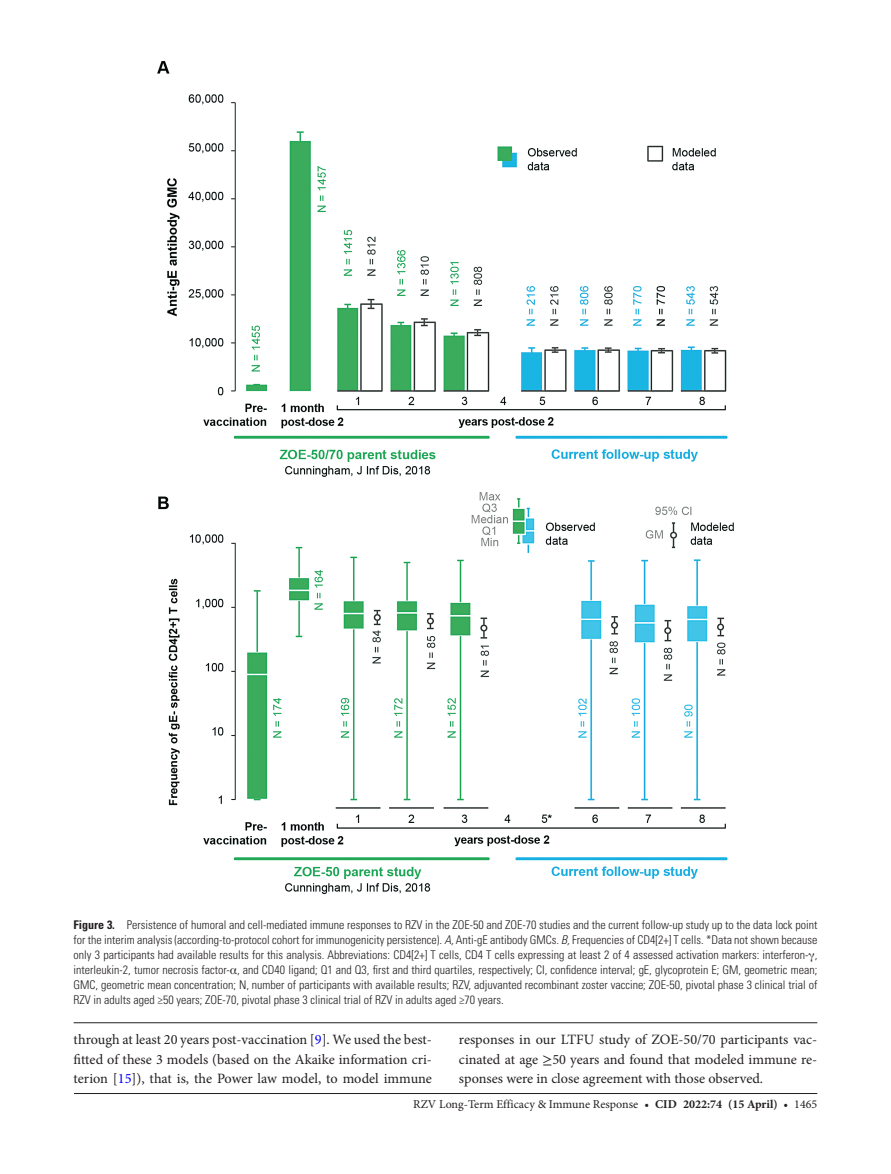
<style>
.page{position:relative;width:891px;height:1174px;background:#fff}
.page>*{position:absolute;margin:0;border:0;box-sizing:border-box;transform-origin:0 0}
.t1{font:14.25px/19.5px "Minion Pro";color:#231f20;text-align:justify}
.t2{font:300 condensed 12px/15px "Univers LT Std";color:#231f20;text-align:justify}
.t3{font:12px "Minion Pro";color:#231f20}
.s1{font-weight:700}
.s2{font-style:italic}
.s3{font-family:"Gandhari Unicode";font-weight:400;font-stretch:normal}
.s4{color:#00f}
.s5{font-family:"STIX General"}
</style>
<div class="page">
<hr style="left:74px;top:1093px;width:743px;height:1px;background:#231f20">
<hr style="left:74px;top:1022px;width:743px;height:1px;background:#231f20">
<img style="left:157px;top:61px;width:577px;height:834px">
<p class="t2" style="left:74px;top:918px;width:745px"><span class="s1">Figure 3.</span> Persistence of humoral and cell-mediated immune responses to RZV in the ZOE-50 and ZOE-70 studies and the current follow-up study up to the data lock point for the interim analysis (according-to-protocol cohort for immunogenicity persistence). <span class="s2">A,</span> Anti-gE antibody GMCs. <span class="s2">B,</span> Frequencies of CD4[2+] T cells. *Data not shown because only 3 participants had available results for this analysis. Abbreviations: CD4[2+] T cells, CD4 T cells expressing at least 2 of 4 assessed activation markers: interferon-<span class="s3">γ</span>, interleukin-2, tumor necrosis factor-<span class="s3">α</span>, and CD40 ligand; Q1 and Q3, first and third quartiles, respectively; CI, confidence interval; gE, glycoprotein E; GM, geometric mean; GMC, geometric mean concentration; N, number of participants with available results; RZV, adjuvanted recombinant zoster vaccine; ZOE-50, pivotal phase 3 clinical trial of RZV in adults aged ≥50 years; ZOE-70, pivotal phase 3 clinical trial of RZV in adults aged ≥70 years.</p>
<p class="t1" style="left:74px;top:1030px;width:360px">through at least 20 years post-vaccination [<span class="s4">9</span>]. We used the best&shy;fitted of these 3 models (based on the Akaike information cri&shy;terion [<span class="s4">15</span>]), that is, the Power law model, to model immune</p>
<p class="t1" style="left:459px;top:1030px;width:360px">responses in our LTFU study of ZOE-50/70 participants vac&shy;cinated at age <span class="s5">≥</span>50 years and found that modeled immune re&shy;sponses were in close agreement with those observed.</p>
<p class="t3" style="left:413px;top:1096px;width:406px">RZV Long-Term Efficacy &amp; Immune Response • <span class="s1">cid 2022:74 (15 April)</span> • 1465</p>
</div>
